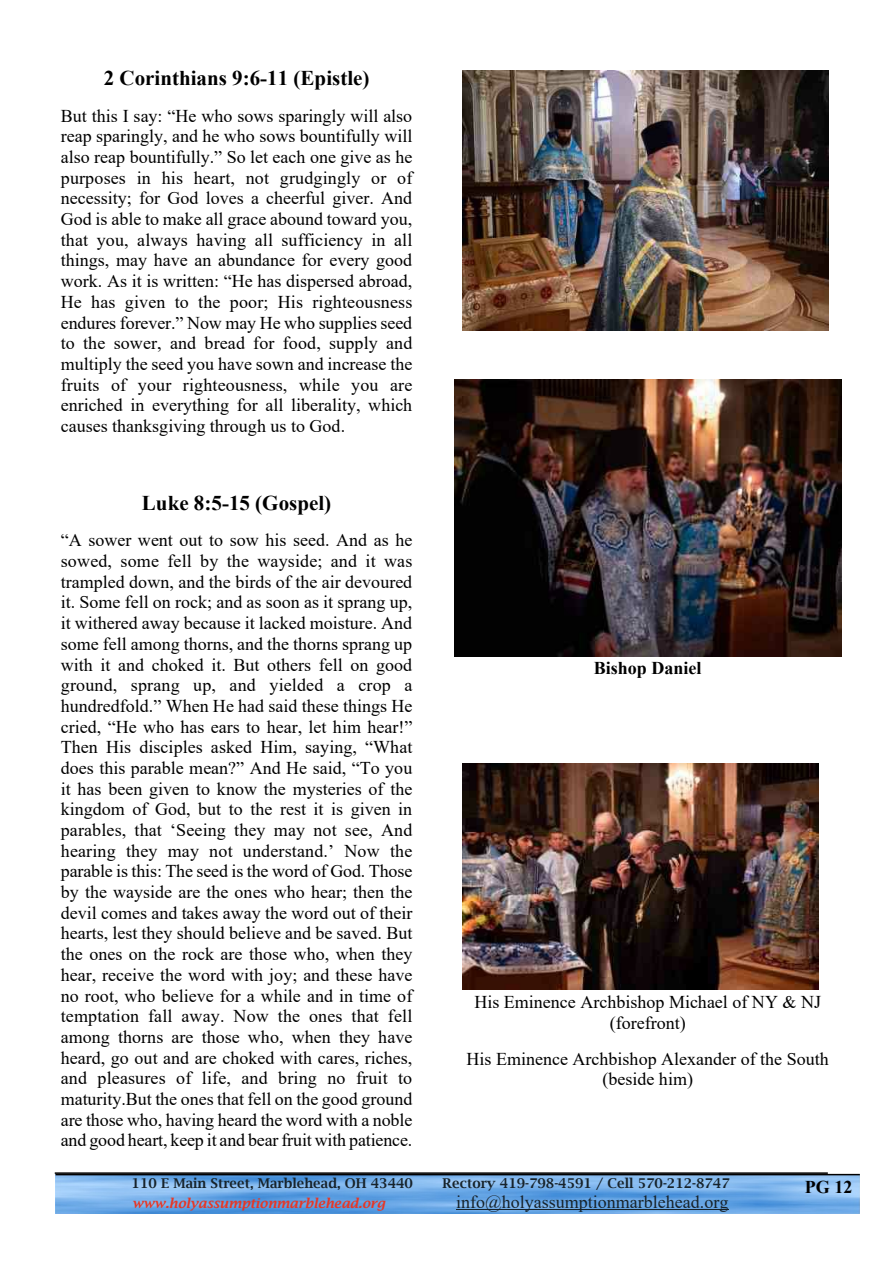
<style>
.page{position:relative;width:893px;height:1263px;background:#fff}
.page>*{position:absolute;margin:0;border:0;box-sizing:border-box;transform-origin:0 0}
.t1{font:700 21px "Times New Roman";color:#000}
.t2{font:18px/20.7px "Times New Roman";color:#000;text-align:justify}
.t3{font:18px "Times New Roman";color:#17232b}
.t4{font:700 18px "Times New Roman";color:#000}
.t5{font:600 13.5px "Lucida Bright";color:#17232b}
.t6{font:italic 600 13.5px "Lucida Bright";color:#e63726}
</style>
<div class="page">
<hr style="left:55px;top:1172px;width:773px;height:2px;background:#000">
<img style="left:56px;top:1175px;width:804px;height:39px">
<hr style="left:56px;top:1174px;width:804px;height:1px;background:#000">
<hr style="left:456px;top:1209px;width:272px;height:1px;background:#17232b">
<img style="left:463px;top:71px;width:365px;height:259px">
<img style="left:454px;top:379px;width:387px;height:277px">
<img style="left:462px;top:763px;width:356px;height:226px">
<p class="t1" style="left:104px;top:71px;width:267px">2 Corinthians 9:6-11 (Epistle)</p>
<p class="t2" style="left:61px;top:107px;width:353px">But this I say: “He who sows sparingly will also reap sparingly, and he who sows bountifully will also reap bountifully.” So let each one give as he purposes in his heart, not grudgingly or of necessity; for God loves a cheerful giver. And God is able to make all grace abound toward you, that you, always having all sufficiency in all things, may have an abundance for every good work. As it is written: “He has dispersed abroad, He has given to the poor; His righteousness endures forever.” Now may He who supplies seed to the sower, and bread for food, supply and multiply the seed you have sown and increase the fruits of your righteousness, while you are enriched in everything for all liberality, which causes thanksgiving through us to God.</p>
<p class="t1" style="left:142px;top:496px;width:191px">Luke 8:5-15 (Gospel)</p>
<p class="t2" style="left:61px;top:532px;width:353px">“A sower went out to sow his seed. And as he sowed, some fell by the wayside; and it was trampled down, and the birds of the air devoured it. Some fell on rock; and as soon as it sprang up, it withered away because it lacked moisture. And some fell among thorns, and the thorns sprang up with it and choked it. But others fell on good ground, sprang up, and yielded a crop a hundredfold.” When He had said these things He cried, “He who has ears to hear, let him hear!” Then His disciples asked Him, saying, “What does this parable mean?” And He said, “To you it has been given to know the mysteries of the kingdom of God, but to the rest it is given in parables, that ‘Seeing they may not see, And hearing they may not understand.’ Now the parable is this: The seed is the word of God. Those by the wayside are the ones who hear; then the devil comes and takes away the word out of their hearts, lest they should believe and be saved. But the ones on the rock are those who, when they hear, receive the word with joy; and these have no root, who believe for a while and in time of temptation fall away. Now the ones that fell among thorns are those who, when they have heard, go out and are choked with cares, riches, and pleasures of life, and bring no fruit to maturity.But the ones that fell on the good ground are those who, having heard the word with a noble and good heart, keep it and bear fruit with patience.</p>
<p class="t4" style="left:594px;top:662px;width:109px">Bishop Daniel</p>
<p class="t2" style="left:474px;top:994px;width:348px;text-align:center">His Eminence Archbishop Michael of NY &amp; NJ (forefront)</p>
<p class="t2" style="left:467px;top:1050px;width:364px;text-align:center">His Eminence Archbishop Alexander of the South (beside him)</p>
<p class="t5" style="left:132px;top:1178px;width:283px">110 E Main Street, Marblehead, OH 43440</p>
<p class="t5" style="left:442px;top:1178px;width:289px">Rectory 419-798-4591 / Cell 570-212-8747</p>
<p class="t6" style="left:132px;top:1197px;width:255px">www.holyassumptionmarblehead.org</p>
<p class="t3" style="left:456px;top:1195px;width:274px">info@holyassumptionmarblehead.org</p>
<p class="t4" style="left:805px;top:1180px;width:49px">PG 12</p>
</div>
